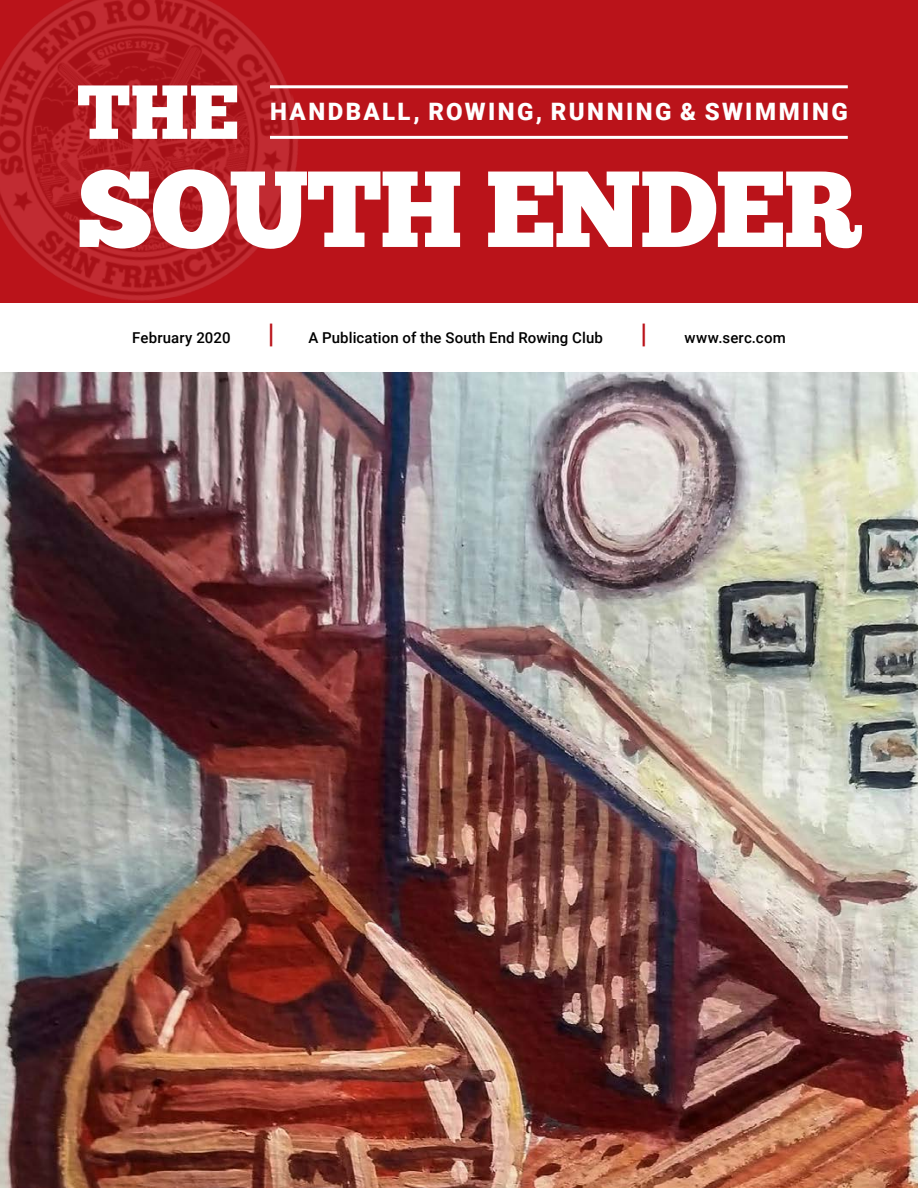
<style>
.page{position:relative;width:918px;height:1188px;background:#fff}
.page>*{position:absolute;margin:0;border:0;box-sizing:border-box;transform-origin:0 0}
.t1{font:107.85px "Chunk Five Ex";letter-spacing:-.02em;color:#fff}
.t2{font:76.35px "Chunk Five Ex";color:#fff}
.t3{font:500 27px "Roboto";color:#ba131a}
.t4{font:900 24px "Roboto";letter-spacing:.105em;color:#fff}
.t5{font:500 15px "Roboto";letter-spacing:.01em;color:#000}
</style>
<div class="page">
<img style="left:0;top:372px;width:918px;height:816px">
<div style="left:0;top:0;width:918px;height:302px;background:#ba131a"></div>
<img style="left:0;top:0;width:323px;height:303px">
<hr style="left:270px;top:85px;width:578px;height:3px;background:#fff">
<hr style="left:270px;top:136px;width:578px;height:3px;background:#fff">
<h2 class="t2" style="left:77px;top:55px;width:164px">THE</h2>
<h1 class="t1" style="left:77px;top:128px;width:788px">SOUTH ENDER</h1>
<h3 class="t4" style="left:270px;top:94px;width:579px">HANDBALL, ROWING, RUNNING &amp; SWIMMING</h3>
<p class="t5" style="left:132px;top:327px;width:100px">February 2020</p>
<h3 class="t3" style="left:268px;top:315px;width:8px">|</h3>
<p class="t5" style="left:308px;top:327px;width:296px">A Publication of the South End Rowing Club</p>
<h3 class="t3" style="left:640px;top:315px;width:8px">|</h3>
<p class="t5" style="left:685px;top:327px;width:103px">www.serc.com</p>
</div>
